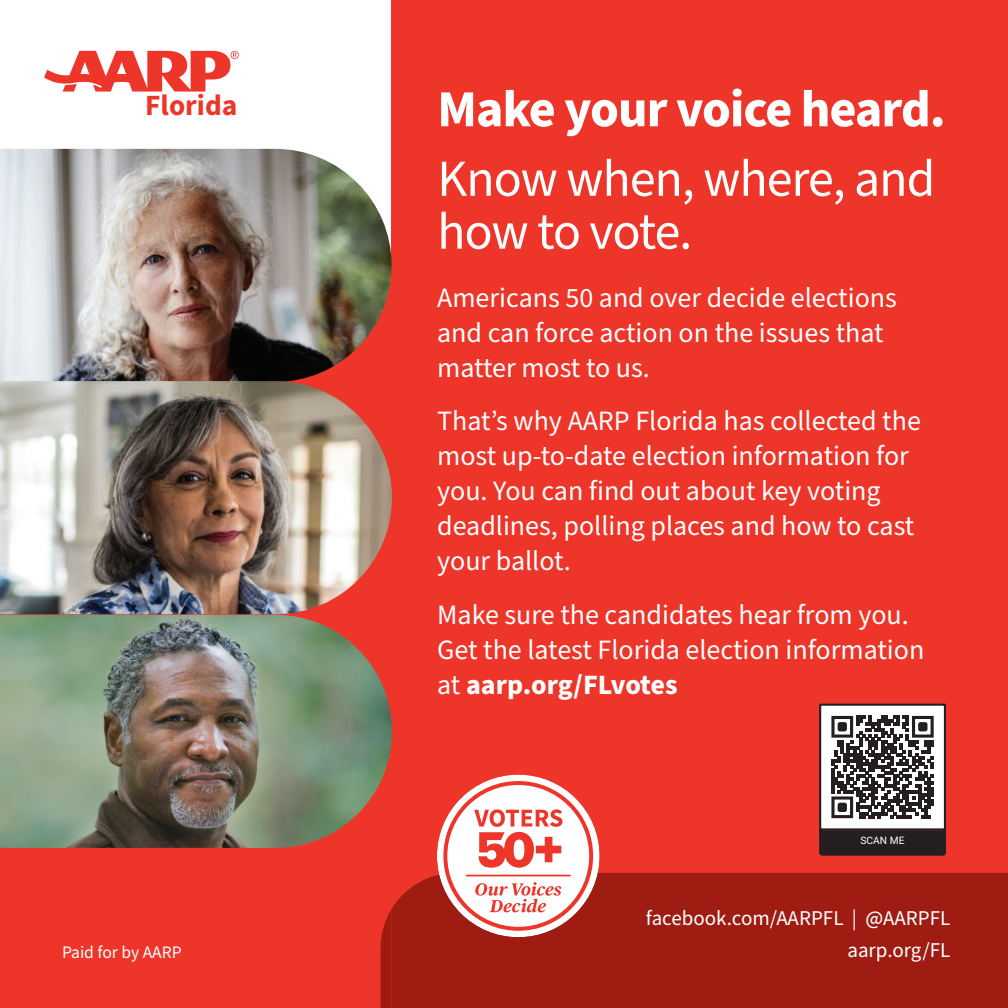
<style>
.page{position:relative;width:1008px;height:1008px;background:#fff}
.page>*{position:absolute;margin:0;border:0;box-sizing:border-box;transform-origin:0 0}
.t1{font:51.98px/52.9px "Source Sans Pro";letter-spacing:-.02em;color:#fff}
.t2{font:700 51.98px "Source Sans Pro";letter-spacing:-.02em;color:#fff}
.t3{font:700 29.4px "Source Sans Pro";color:#ee3529}
.t4{font:28px/35px "Source Sans Pro";color:#fff}
.t5{font:21px "Source Sans Pro";color:#fff}
.t6{font:17.5px "Source Sans Pro";color:#fff}
.t7{font:10.15px "Roboto";color:#fff}
.s1{font-weight:700}
</style>
<div class="page">
<div style="left:0;top:266px;width:1008px;height:742px;background:#ee3529"></div>
<div style="left:391px;top:0;width:617px;height:1008px;background:#ee3529"></div>
<img style="left:0;top:149px;width:392px;height:699px">
<div style="left:391px;top:873px;width:617px;height:135px;background:#9e1c12"></div>
<svg style="left:44px;top:51px;width:195px;height:41px"></svg>
<svg style="left:437px;top:775px;width:163px;height:162px"></svg>
<div style="left:819px;top:704px;width:127px;height:126px;border:2px solid #231f20"></div>
<div style="left:819px;top:830px;width:127px;height:26px;background:#231f20;border-radius:3px"></div>
<div style="left:822px;top:707px;width:121px;height:120px;background:#fff"></div>
<svg style="left:831px;top:716px;width:103px;height:102px"></svg>
<p class="t3" style="left:145px;top:88px;width:94px">Florida</p>
<h1 class="t2" style="left:437px;top:89px;width:510px">Make your voice heard.</h1>
<h1 class="t1" style="left:437px;top:156px;width:500px">Know when, where, and how to vote.</h1>
<p class="t4" style="left:437px;top:283px;width:461px">Americans 50 and over decide elections and can force action on the issues that matter most to us.</p>
<p class="t4" style="left:437px;top:406px;width:485px">That’s why AARP Florida has collected the most up-to-date election information for you. You can find out about key voting deadlines, polling places and how to cast your ballot.</p>
<p class="t4" style="left:437px;top:599px;width:489px">Make sure the candidates hear from you.<br>Get the latest Florida election information at <span class="s1">aarp.org/FLvotes</span></p>
<p class="t7" style="left:861px;top:835px;width:45px">SCAN ME</p>
<p class="t5" style="left:646px;top:909px;width:306px">facebook.com/AARPFL | @AARPFL</p>
<p class="t6" style="left:62px;top:944px;width:121px">Paid for by AARP</p>
<p class="t5" style="left:847px;top:941px;width:104px">aarp.org/FL</p>
</div>
